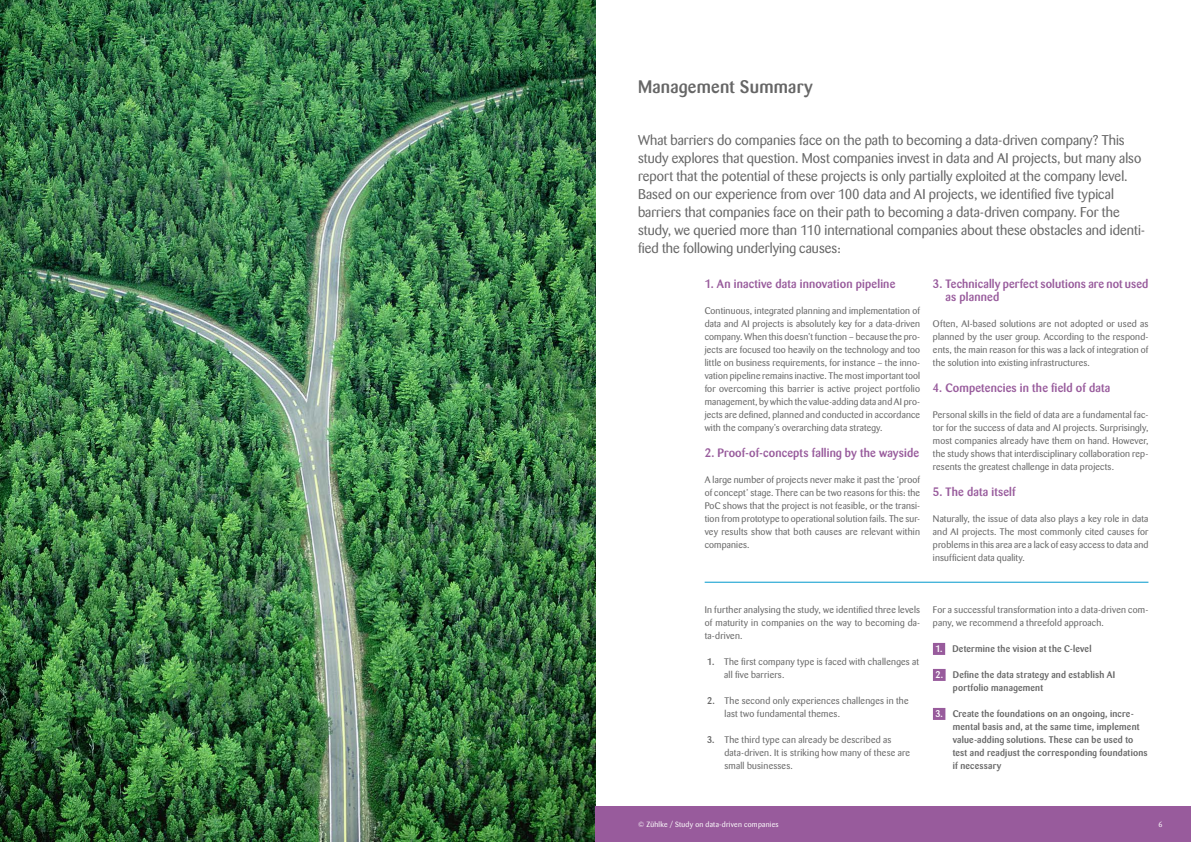
<style>
.page{position:relative;width:1191px;height:842px;background:#fff}
.page>*{position:absolute;margin:0;border:0;box-sizing:border-box;transform-origin:0 0}
.t1{font:18px "AA Zuehlke Med OTPS";letter-spacing:.015em;color:#666}
.t2{font:14px/18px "AA Zuehlke OTPS";letter-spacing:.005em;color:#666}
.t3{font:12px/13px "AA Zuehlke Med OTPS";letter-spacing:.015em;color:#985b9c}
.t4{font:9.5px/13px "AA Zuehlke OTPS";letter-spacing:.025em;color:#666;text-align:justify}
.t5{font:9.5px/13px "AA Zuehlke Med OTPS";letter-spacing:.025em;color:#666}
.t6{font:7.5px "AA Zuehlke OTPS";letter-spacing:.035em;color:#fff}
.s1{font-family:"AA Zuehlke Med OTPS"}
.s2{color:#fff}
</style>
<div class="page">
<img style="left:0;top:0;width:595px;height:842px">
<div style="left:595px;top:806px;width:596px;height:36px;background:#985b9c"></div>
<div style="left:933px;top:643px;width:12px;height:12px;background:#985b9c"></div>
<div style="left:933px;top:669px;width:12px;height:12px;background:#985b9c"></div>
<div style="left:933px;top:708px;width:12px;height:12px;background:#985b9c"></div>
<hr style="left:704px;top:582px;width:444px;height:1px;background:#09c">
<h1 class="t1" style="left:638px;top:76px;width:176px">Management Summary</h1>
<p class="t2" style="left:638px;top:132px;width:509px">What barriers do companies face on the path to becoming a data-driven company? This study explores that question. Most companies invest in data and AI projects, but many also report that the potential of these projects is only partially exploited at the company level.<br>Based on our experience from over 100 data and AI projects, we identified five typical barriers that companies face on their path to becoming a data-driven company. For the study, we queried more than 110 international companies about these obstacles and identi&shy;fied the following underlying causes:</p>
<p class="t3" style="left:704px;top:278px;width:192px">1. An inactive data innovation pipeline</p>
<p class="t4" style="left:704px;top:305px;width:217px">Continuous, integrated planning and implementation of data and AI projects is absolutely key for a data-driven company. When this doesn’t function – because the pro&shy;jects are focused too heavily on the technology and too little on business requirements, for instance – the inno&shy;vation pipeline remains inactive. The most important tool for overcoming this barrier is active project portfolio management, by which the value-adding data and AI pro&shy;jects are defined, planned and conducted in accordance with the company’s overarching data strategy.</p>
<p class="t3" style="left:704px;top:447px;width:216px">2. Proof-of-concepts falling by the wayside</p>
<p class="t4" style="left:704px;top:474px;width:217px">A large number of projects never make it past the ‘proof of concept’ stage. There can be two reasons for this: the PoC shows that the project is not feasible, or the transi&shy;tion from prototype to operational solution fails. The sur&shy;vey results show that both causes are relevant within companies.</p>
<p class="t3" style="left:945px;top:278px;width:204px;text-indent:-13px">3. Technically perfect solutions are not used as planned</p>
<p class="t4" style="left:933px;top:318px;width:217px">Often, AI-based solutions are not adopted or used as planned by the user group. According to the respond&shy;ents, the main reason for this was a lack of integration of the solution into existing infrastructures.</p>
<p class="t3" style="left:933px;top:382px;width:179px">4. Competencies in the field of data</p>
<p class="t4" style="left:933px;top:409px;width:217px">Personal skills in the field of data are a fundamental fac&shy;tor for the success of data and AI projects. Surprisingly, most companies already have them on hand. However, the study shows that interdisciplinary collaboration rep&shy;resents the greatest challenge in data projects.</p>
<p class="t3" style="left:933px;top:486px;width:84px">5. The data itself</p>
<p class="t4" style="left:933px;top:513px;width:217px">Naturally, the issue of data also plays a key role in data and AI projects. The most commonly cited causes for problems in this area are a lack of easy access to data and insufficient data quality.</p>
<p class="t4" style="left:704px;top:604px;width:217px">In further analysing the study, we identified three levels of maturity in companies on the way to becoming da&shy;ta-driven.</p>
<p class="t4" style="left:724px;top:656px;width:196px;text-indent:-17px"><span class="s1">1.</span> The first company type is faced with challenges at all five barriers.</p>
<p class="t4" style="left:724px;top:695px;width:185px;text-indent:-17px"><span class="s1">2.</span> The second only experiences challenges in the last two fundamental themes.</p>
<p class="t4" style="left:724px;top:734px;width:187px;text-align:left;text-indent:-17px"><span class="s1">3.</span> The third type can already be described as data-driven. It is striking how many of these are small businesses.</p>
<p class="t4" style="left:933px;top:604px;width:217px">For a successful transformation into a data-driven com&shy;pany, we recommend a threefold approach.</p>
<p class="t5" style="left:935px;top:643px;width:158px"><span class="s2">1.</span> Determine the vision at the C-level</p>
<p class="t5" style="left:953px;top:669px;width:164px;text-indent:-17px"><span class="s2">2.</span> Define the data strategy and establish AI portfolio management</p>
<p class="t5" style="left:952px;top:708px;width:196px;text-indent:-17px"><span class="s2">3.</span> Create the foundations on an ongoing, incre&shy;mental basis and, at the same time, implement value-adding solutions. These can be used to test and readjust the corresponding foundations if necessary</p>
<p class="t6" style="left:638px;top:820px;width:142px">© Zühlke / Study on data-driven companies</p>
<p class="t6" style="left:1158px;top:820px;width:6px">6</p>
</div>
